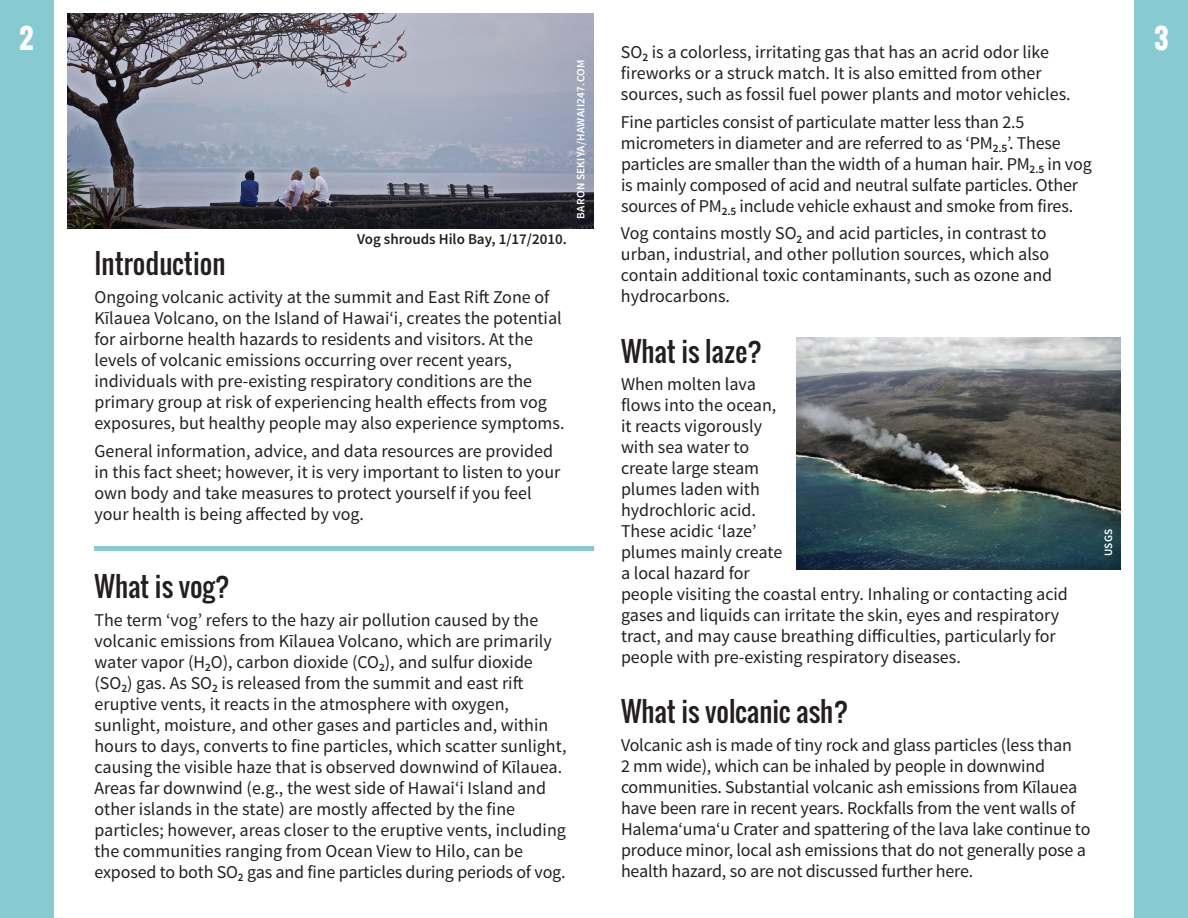
<style>
.page{position:relative;width:1188px;height:918px;background:#fff}
.page>*{position:absolute;margin:0;border:0;box-sizing:border-box;transform-origin:0 0}
.t1{font:27px "Oswald";color:#231f20}
.t2{font:700 27px "Oswald";color:#fff}
.t3{font:18px/21px "Source Sans Pro";color:#231f20}
.t4{font:600 15px "Source Sans Pro";color:#231f20}
.t5{font:600 11.25px "Source Sans Pro";letter-spacing:.025em;color:#fff}
</style>
<div class="page">
<div style="left:0;top:0;width:54px;height:918px;background:#87cad2"></div>
<img style="left:68px;top:14px;width:526px;height:215px">
<div style="left:94px;top:546px;width:500px;height:5px;background:#87cad2"></div>
<div style="left:1134px;top:0;width:54px;height:918px;background:#87cad2"></div>
<img style="left:797px;top:337px;width:323px;height:233px">
<h1 class="t2" style="left:19px;top:18px;width:16px">2</h1>
<h1 class="t2" style="left:1154px;top:18px;width:16px">3</h1>
<p class="t3" style="left:621px;top:42px;width:451px">SO<sub>2</sub> is a colorless, irritating gas that has an acrid odor like fireworks or a struck match. It is also emitted from other sources, such as fossil fuel power plants and motor vehicles.</p>
<p class="t3" style="left:621px;top:111px;width:472px">Fine particles consist of particulate matter less than 2.5 micrometers in diameter and are referred to as ‘PM<sub>2.5</sub>’. These particles are smaller than the width of a human hair. PM<sub>2.5</sub> in vog is mainly composed of acid and neutral sulfate particles. Other sources of PM<sub>2.5</sub> include vehicle exhaust and smoke from fires.</p>
<p class="t3" style="left:621px;top:223px;width:433px">Vog contains mostly SO<sub>2</sub> and acid particles, in contrast to urban, industrial, and other pollution sources, which also contain additional toxic contaminants, such as ozone and hydrocarbons.</p>
<h1 class="t1" style="left:621px;top:331px;width:143px">What is laze?</h1>
<p class="t3" style="left:621px;top:374px;width:448px">When molten lava<br>flows into the ocean,<br>it reacts vigorously<br>with sea water to<br>create large steam<br>plumes laden with<br>hydrochloric acid.<br>These acidic ‘laze’<br>plumes mainly create<br>a local hazard for<br>people visiting the coastal entry. Inhaling or contacting acid gases and liquids can irritate the skin, eyes and respiratory tract, and may cause breathing difficulties, particularly for people with pre-existing respiratory diseases.</p>
<h1 class="t1" style="left:621px;top:691px;width:229px">What is volcanic ash?</h1>
<p class="t3" style="left:621px;top:735px;width:471px">Volcanic ash is made of tiny rock and glass particles (less than<br>2 mm wide), which can be inhaled by people in downwind communities. Substantial volcanic ash emissions from Kīlauea have been rare in recent years. Rockfalls from the vent walls of Halemaʻumaʻu Crater and spattering of the lava lake continue to produce minor, local ash emissions that do not generally pose a health hazard, so are not discussed further here.</p>
<p class="t5" style="left:574px;top:219px;width:160px;rotate:-90deg">BARON SEKIYA/HAWAII247.COM</p>
<p class="t4" style="left:357px;top:229px;width:211px">Vog shrouds Hilo Bay, 1/17/2010.</p>
<h1 class="t1" style="left:94px;top:243px;width:132px">Introduction</h1>
<p class="t3" style="left:94px;top:287px;width:472px">Ongoing volcanic activity at the summit and East Rift Zone of Kīlauea Volcano, on the Island of Hawaiʻi, creates the potential for airborne health hazards to residents and visitors. At the levels of volcanic emissions occurring over recent years, individuals with pre-existing respiratory conditions are the primary group at risk of experiencing health effects from vog exposures, but healthy people may also experience symptoms.</p>
<p class="t3" style="left:94px;top:441px;width:467px">General information, advice, and data resources are provided in this fact sheet; however, it is very important to listen to your own body and take measures to protect yourself if you feel your health is being affected by vog.</p>
<p class="t3" style="left:436px;top:392px;width:7px">f</p>
<p class="t3" style="left:255px;top:504px;width:7px">f</p>
<p class="t5" style="left:1101px;top:556px;width:29px;rotate:-90deg">USGS</p>
<h1 class="t1" style="left:94px;top:566px;width:137px">What is vog?</h1>
<p class="t3" style="left:94px;top:610px;width:474px">The term ‘vog’ refers to the hazy air pollution caused by the volcanic emissions from Kīlauea Volcano, which are primarily water vapor (H<sub>2</sub>O), carbon dioxide (CO<sub>2</sub>), and sulfur dioxide (SO<sub>2</sub>) gas. As SO<sub>2</sub> is released from the summit and east rift eruptive vents, it reacts in the atmosphere with oxygen, sunlight, moisture, and other gases and particles and, within hours to days, converts to fine particles, which scatter sunlight, causing the visible haze that is observed downwind of Kīlauea.<br>Areas far downwind (e.g., the west side of Hawaiʻi Island and other islands in the state) are mostly affected by the fine particles; however, areas closer to the eruptive vents, including the communities ranging from Ocean View to Hilo, can be exposed to both SO<sub>2</sub> gas and fine particles during periods of vog.</p>
<p class="t3" style="left:872px;top:626px;width:7px">f</p>
<p class="t3" style="left:381px;top:799px;width:7px">f</p>
</div>
